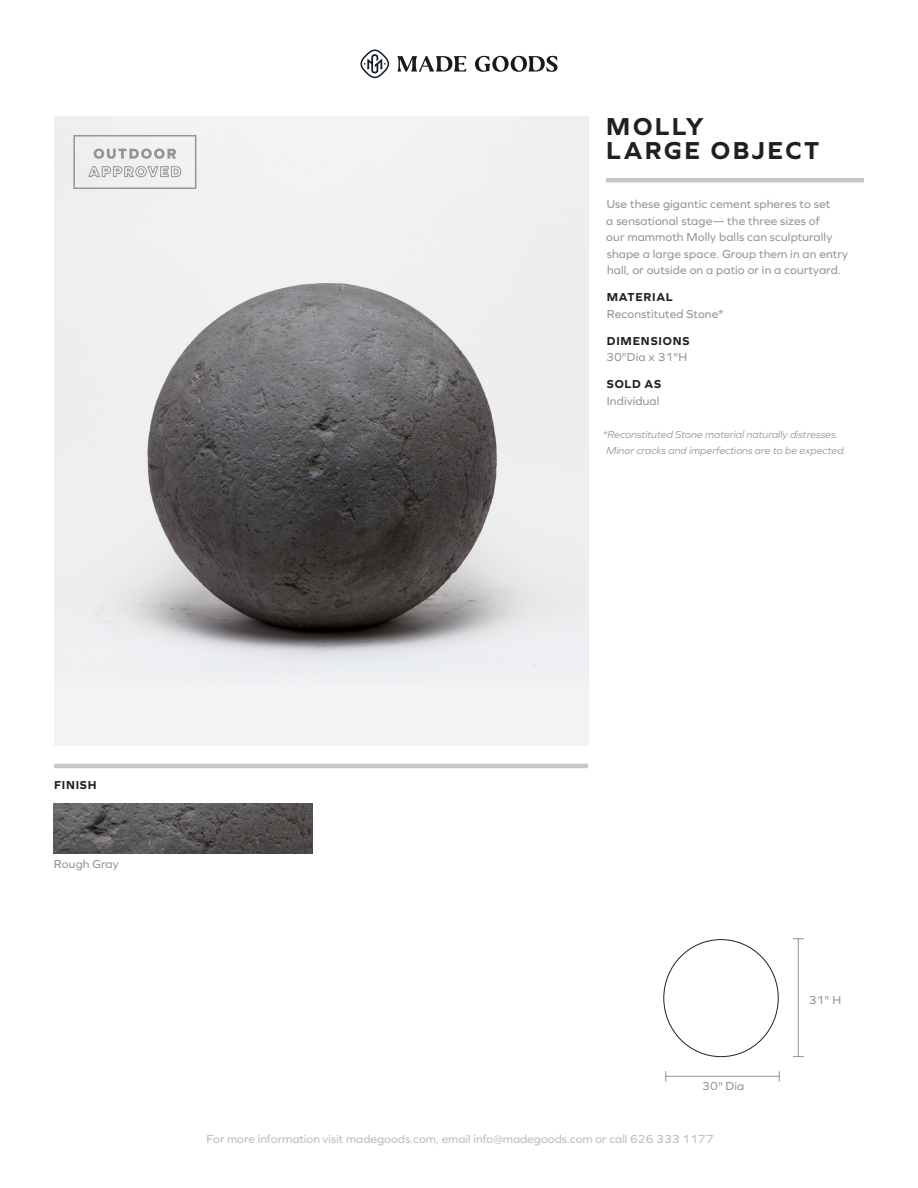
<style>
.page{position:relative;width:918px;height:1188px;background:#fff}
.page>*{position:absolute;margin:0;border:0;box-sizing:border-box;transform-origin:0 0}
.t1{font:700 25.5px "Graphie";letter-spacing:.1em;color:#231f20}
.t2{font:12px/16.5px "Graphie";letter-spacing:.01em;color:#939598}
.t3{font:12px "Graphie";color:#bcbdc0}
.t4{font:700 12px "Graphie";letter-spacing:.065em;color:#231f20}
.t5{font:italic 10.5px/16.5px "Graphie";color:#939598}
</style>
<div class="page">
<div style="left:606px;top:178px;width:258px;height:5px;background:#c7c8ca"></div>
<svg style="left:397px;top:56px;width:161px;height:16px"></svg>
<svg style="left:360px;top:50px;width:29px;height:28px"></svg>
<img style="left:54px;top:803px;width:258px;height:51px">
<hr style="left:666px;top:1076px;width:113px;height:1px;background:#939598">
<hr style="left:798px;top:939px;width:1px;height:118px;background:#939598">
<div style="left:54px;top:116px;width:534px;height:629px;background:#f3f3f3"></div>
<img style="left:93px;top:135px;width:474px;height:544px">
<svg style="left:94px;top:149px;width:82px;height:10px"></svg>
<svg style="left:88px;top:165px;width:94px;height:13px"></svg>
<div style="left:73px;top:135px;width:123px;height:54px;border:2px solid #939598"></div>
<hr style="left:54px;top:764px;width:534px;height:4px;background:#c7c8ca">
<p class="t1" style="left:606px;top:111px;width:99px">MOLLY</p>
<p class="t1" style="left:606px;top:135px;width:214px">LARGE OBJECT</p>
<p class="t2" style="left:606px;top:196px;width:243px">Use these gigantic cement spheres to set<br>a sensational stage— the three sizes of<br>our mammoth Molly balls can sculpturally shape a large space. Group them in an entry hall, or outside on a patio or in a courtyard.</p>
<p class="t4" style="left:607px;top:290px;width:67px">MATERIAL</p>
<p class="t2" style="left:607px;top:305px;width:118px">Reconstituted Stone*</p>
<p class="t4" style="left:607px;top:334px;width:84px">DIMENSIONS</p>
<p class="t2" style="left:606px;top:349px;width:83px">30"Dia x 31"H</p>
<p class="t4" style="left:607px;top:377px;width:56px">SOLD AS</p>
<p class="t2" style="left:607px;top:392px;width:54px">Individual</p>
<p class="t5" style="left:607px;top:426px;width:241px;text-indent:-4px">*Reconstituted Stone material naturally distresses.<br>Minor cracks and imperfections are to be expected.</p>
<p class="t4" style="left:54px;top:778px;width:44px">FINISH</p>
<p class="t2" style="left:54px;top:855px;width:66px">Rough Gray</p>
<p class="t2" style="left:702px;top:1078px;width:44px">30" Dia</p>
<p class="t3" style="left:207px;top:1132px;width:508px">For more information visit madegoods.com, email info@madegoods.com or call 626 333 1177</p>
<p class="t2" style="left:809px;top:991px;width:34px">31" H</p>
</div>
